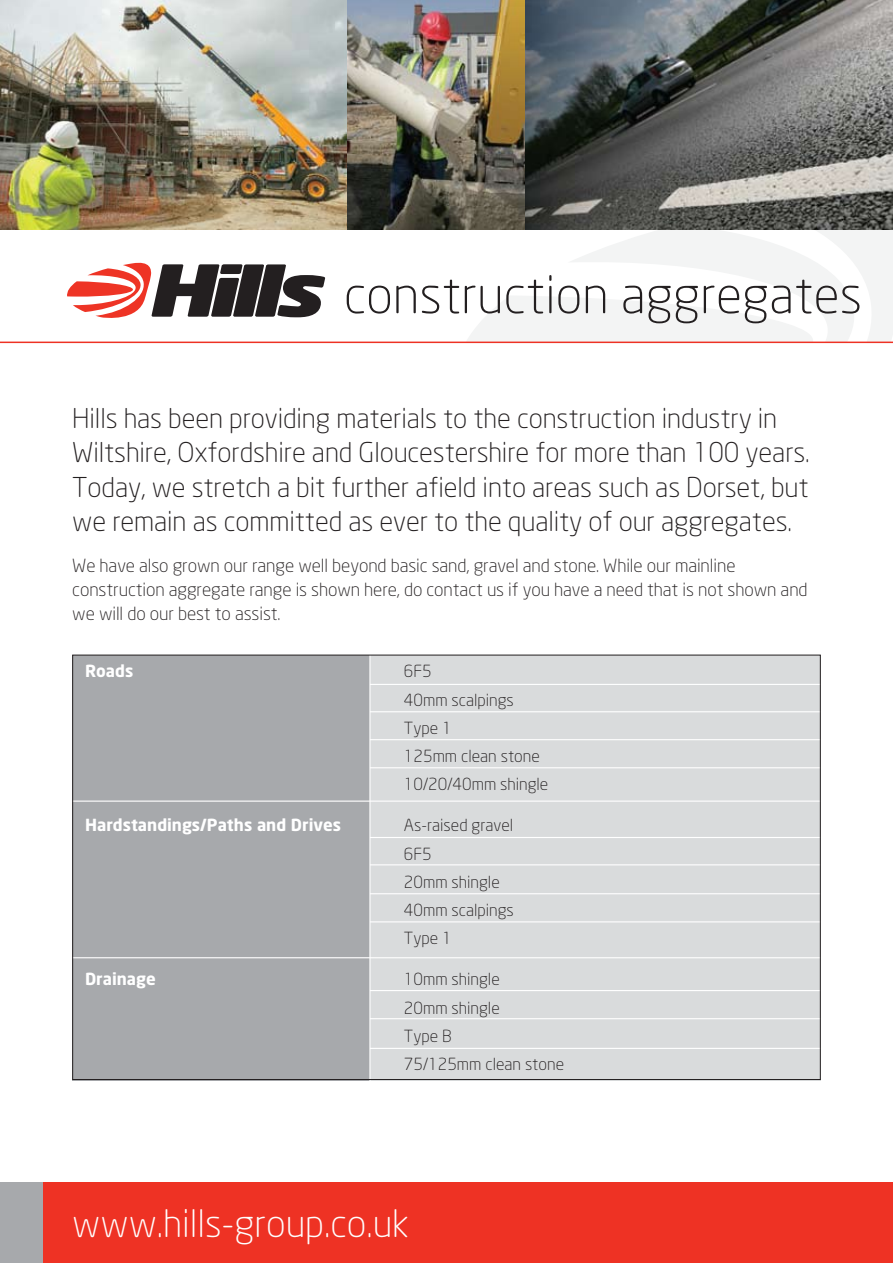
<style>
.page{position:relative;width:893px;height:1263px;background:#fff}
.page>*{position:absolute;margin:0;border:0;box-sizing:border-box;transform-origin:0 0}
.t1{font:300 51px "Neo Sans";color:#231f20}
.t2{font:300 37.5px "Neo Sans";color:#fff}
.t3{font:300 27px/34.5px "Neo Sans";letter-spacing:-.005em;color:#231f20}
.t4{font:300 18px/24px "Neo Sans";letter-spacing:-.005em;color:#231f20}
.t5{font:300 16.5px/28.2px "Neo Sans";color:#231f20}
.t6{font:700 16.5px "Neo Sans";color:#fff}
</style>
<div class="page">
<svg style="left:458px;top:230px;width:435px;height:112px;fill:#f3f4f4"></svg>
<svg style="left:67px;top:262px;width:258px;height:56px"></svg>
<hr style="left:0;top:342px;width:893px;height:1px;background:#ee3224">
<div style="left:0;top:1182px;width:893px;height:81px;background:#ee3224"></div>
<div style="left:0;top:1182px;width:43px;height:81px;background:#a7a9ac"></div>
<img style="left:346px;top:0;width:179px;height:230px">
<svg style="left:525px;top:0;width:368px;height:230px;background:#636665"></svg>
<img style="left:0;top:0;width:346px;height:230px">
<div style="left:198px;top:655px;width:623px;height:425px;background:#d9dbdc"></div>
<div style="left:72px;top:655px;width:298px;height:425px;background:#a7a9ac"></div>
<hr style="left:72px;top:800px;width:749px;height:2px;background:#fff">
<hr style="left:72px;top:957px;width:749px;height:1px;background:#fff">
<hr style="left:370px;top:767px;width:451px;height:1px;background:#fff">
<hr style="left:370px;top:837px;width:451px;height:1px;background:#fff">
<hr style="left:370px;top:864px;width:451px;height:1px;background:#fff">
<hr style="left:370px;top:893px;width:451px;height:1px;background:#fff">
<hr style="left:370px;top:921px;width:451px;height:1px;background:#fff">
<hr style="left:370px;top:990px;width:451px;height:1px;background:#fff">
<hr style="left:370px;top:1018px;width:451px;height:1px;background:#fff">
<hr style="left:370px;top:1048px;width:451px;height:1px;background:#fff">
<hr style="left:370px;top:684px;width:451px;height:1px;background:#fff">
<hr style="left:370px;top:711px;width:451px;height:1px;background:#fff">
<hr style="left:370px;top:739px;width:451px;height:1px;background:#fff">
<hr style="left:369px;top:652px;width:1px;height:485px;background:#fff">
<h1 class="t1" style="left:344px;top:264px;width:520px">construction aggregates</h1>
<p class="t3" style="left:72px;top:400px;width:739px">Hills has been providing materials to the construction industry in Wiltshire, Oxfordshire and Gloucestershire for more than 100 years.<br>Today, we stretch a bit further afield into areas such as Dorset, but we remain as committed as ever to the quality of our aggregates.</p>
<p class="t4" style="left:72px;top:553px;width:737px">We have also grown our range well beyond basic sand, gravel and stone. While our mainline construction aggregate range is shown here, do contact us if you have a need that is not shown and we will do our best to assist.</p>
<p class="t6" style="left:85px;top:661px;width:50px">Roads</p>
<p class="t5" style="left:404px;top:657px;width:146px">6F5<br>40mm scalpings<br>Type 1<br>125mm clean stone<br>10/20/40mm shingle</p>
<p class="t6" style="left:85px;top:815px;width:258px">Hardstandings/Paths and Drives</p>
<p class="t5" style="left:404px;top:811px;width:111px">As-raised gravel<br>6F5<br>20mm shingle<br>40mm scalpings<br>Type 1</p>
<p class="t6" style="left:85px;top:969px;width:72px">Drainage</p>
<p class="t5" style="left:404px;top:965px;width:162px">10mm shingle<br>20mm shingle<br>Type B<br>75/125mm clean stone</p>
<h2 class="t2" style="left:72px;top:1201px;width:338px">www.hills-group.co.uk</h2>
</div>
